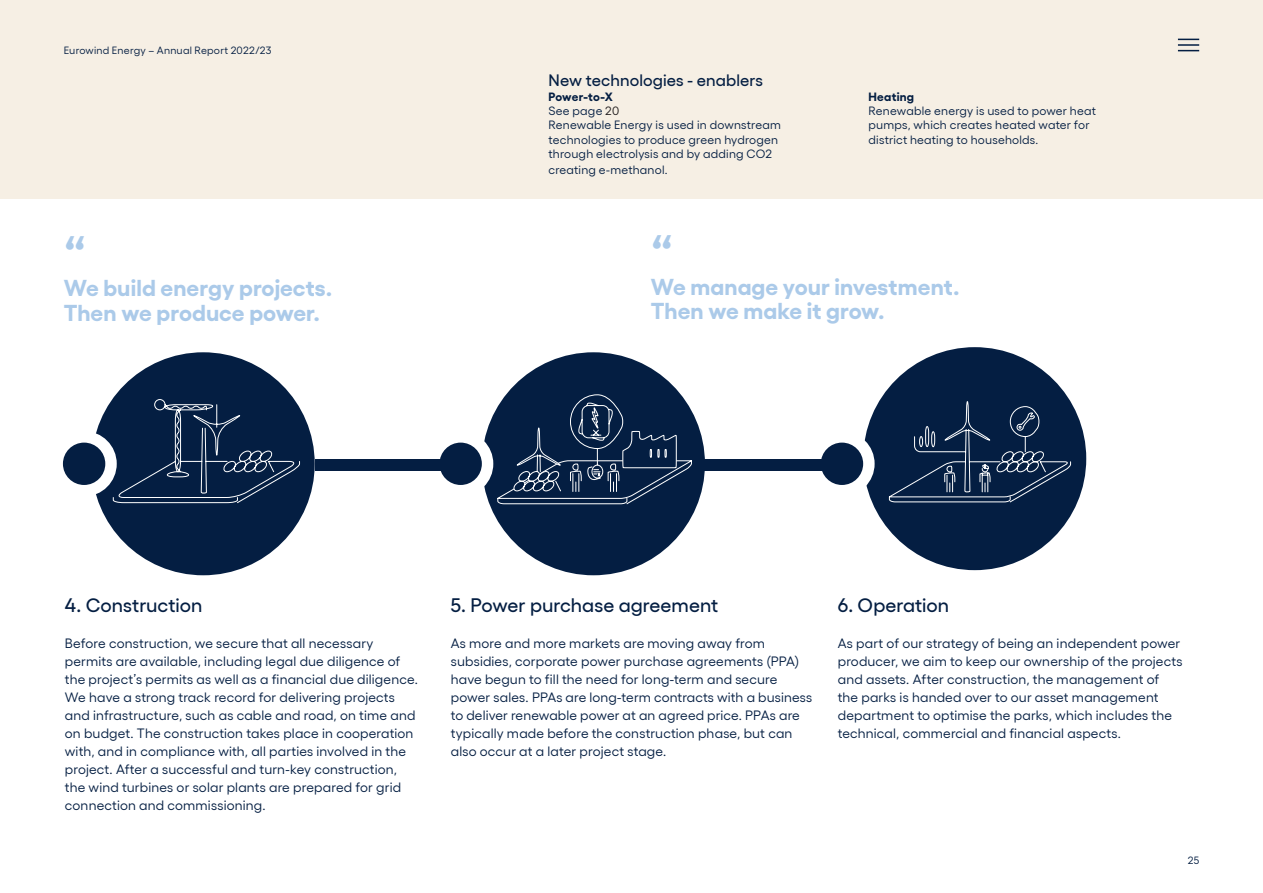
<style>
.page{position:relative;width:1263px;height:893px;background:#fff}
.page>*{position:absolute;margin:0;border:0;box-sizing:border-box;transform-origin:0 0}
.t1{font:700 45.9px "Gellix";color:#abcae9}
.t2{font:700 22.95px/24.3px "Gellix";color:#abcae9}
.t3{font:500 19.5px "Gellix";color:#041e42}
.t4{font:500 16.5px "Gellix";letter-spacing:.005em;color:#041e42}
.t5{font:13.5px/18px "Gellix";letter-spacing:.01em;color:#041e42}
.t6{font:12px/14.4px "Gellix";letter-spacing:.015em;color:#041e42}
.t7{font:700 12px "Gellix";letter-spacing:.02em;color:#041e42}
.t8{font:10.5px "Gellix";letter-spacing:.02em;color:#041e42}
.s1{font-weight:700}
.s2{color:#231f20}
</style>
<div class="page">
<div style="left:0;top:0;width:1263px;height:198px;background:#f6efe4"></div>
<svg style="left:1178px;top:39px;width:21px;height:1px"></svg>
<svg style="left:1178px;top:50px;width:21px;height:1px"></svg>
<hr style="left:1178px;top:44px;width:21px;height:2px;background:#041e42">
<div style="left:92px;top:352px;width:223px;height:223px;background:#041e42;border-radius:50%"></div>
<div style="left:482px;top:352px;width:223px;height:223px;background:#041e42;border-radius:50%"></div>
<div style="left:863px;top:347px;width:223px;height:223px;background:#041e42;border-radius:50%"></div>
<svg style="left:889px;top:401px;width:182px;height:140px"></svg>
<div style="left:809px;top:431px;width:66px;height:65px;background:#fff;border-radius:50%"></div>
<div style="left:821px;top:443px;width:42px;height:42px;background:#041e42;border-radius:50%"></div>
<div style="left:696px;top:459px;width:141px;height:11px;background:#041e42"></div>
<div style="left:51px;top:431px;width:66px;height:65px;background:#fff;border-radius:50%"></div>
<div style="left:63px;top:443px;width:42px;height:42px;background:#041e42;border-radius:50%"></div>
<div style="left:428px;top:431px;width:65px;height:65px;background:#fff;border-radius:50%"></div>
<div style="left:439px;top:443px;width:43px;height:42px;background:#041e42;border-radius:50%"></div>
<div style="left:315px;top:459px;width:140px;height:11px;background:#041e42"></div>
<svg style="left:113px;top:399px;width:187px;height:104px"></svg>
<svg style="left:497px;top:394px;width:195px;height:110px"></svg>
<p class="t8" style="left:64px;top:42px;width:209px">Eurowind Energy – Annual Report 2022/23</p>
<h1 class="t1" style="left:64px;top:219px;width:24px">“</h1>
<h2 class="t2" style="left:64px;top:273px;width:270px">We build energy projects.<br>Then we produce power.</h2>
<p class="t4" style="left:549px;top:68px;width:216px">New technologies - enablers</p>
<p class="t6" style="left:549px;top:88px;width:234px"><span class="s1">Power-to-X<br></span>See page <span class="s2">20<br></span>Renewable Energy is used in downstream technologies to produce green hydrogen through electrolysis and by adding CO2</p>
<p class="t6" style="left:549px;top:162px;width:121px">creating e-methanol.</p>
<p class="t7" style="left:868px;top:87px;width:47px">Heating</p>
<p class="t6" style="left:868px;top:102px;width:229px">Renewable energy is used to power heat pumps, which creates heated water for district heating to households.</p>
<h1 class="t1" style="left:651px;top:218px;width:24px">“</h1>
<h2 class="t2" style="left:651px;top:272px;width:310px">We manage your investment.<br>Then we make it grow.</h2>
<h3 class="t3" style="left:65px;top:590px;width:139px">4. Construction</h3>
<p class="t5" style="left:65px;top:633px;width:354px">Before construction, we secure that all necessary permits are available, including legal due diligence of the project’s permits as well as a financial due diligence.<br>We have a strong track record for delivering projects and infrastructure, such as cable and road, on time and on budget. The construction takes place in cooperation with, and in compliance with, all parties involved in the project. After a successful and turn-key construction, the wind turbines or solar plants are prepared for grid connection and commissioning.</p>
<h3 class="t3" style="left:451px;top:590px;width:269px">5. Power purchase agreement</h3>
<p class="t5" style="left:451px;top:633px;width:363px">As more and more markets are moving away from subsidies, corporate power purchase agreements (PPA) have begun to fill the need for long-term and secure power sales. PPAs are long-term contracts with a business to deliver renewable power at an agreed price. PPAs are typically made before the construction phase, but can also occur at a later project stage.</p>
<h3 class="t3" style="left:838px;top:590px;width:113px">6. Operation</h3>
<p class="t5" style="left:838px;top:633px;width:346px">As part of our strategy of being an independent power producer, we aim to keep our ownership of the projects and assets. After construction, the management of the parks is handed over to our asset management department to optimise the parks, which includes the technical, commercial and financial aspects.</p>
<p class="t8" style="left:1188px;top:852px;width:13px">25</p>
</div>
